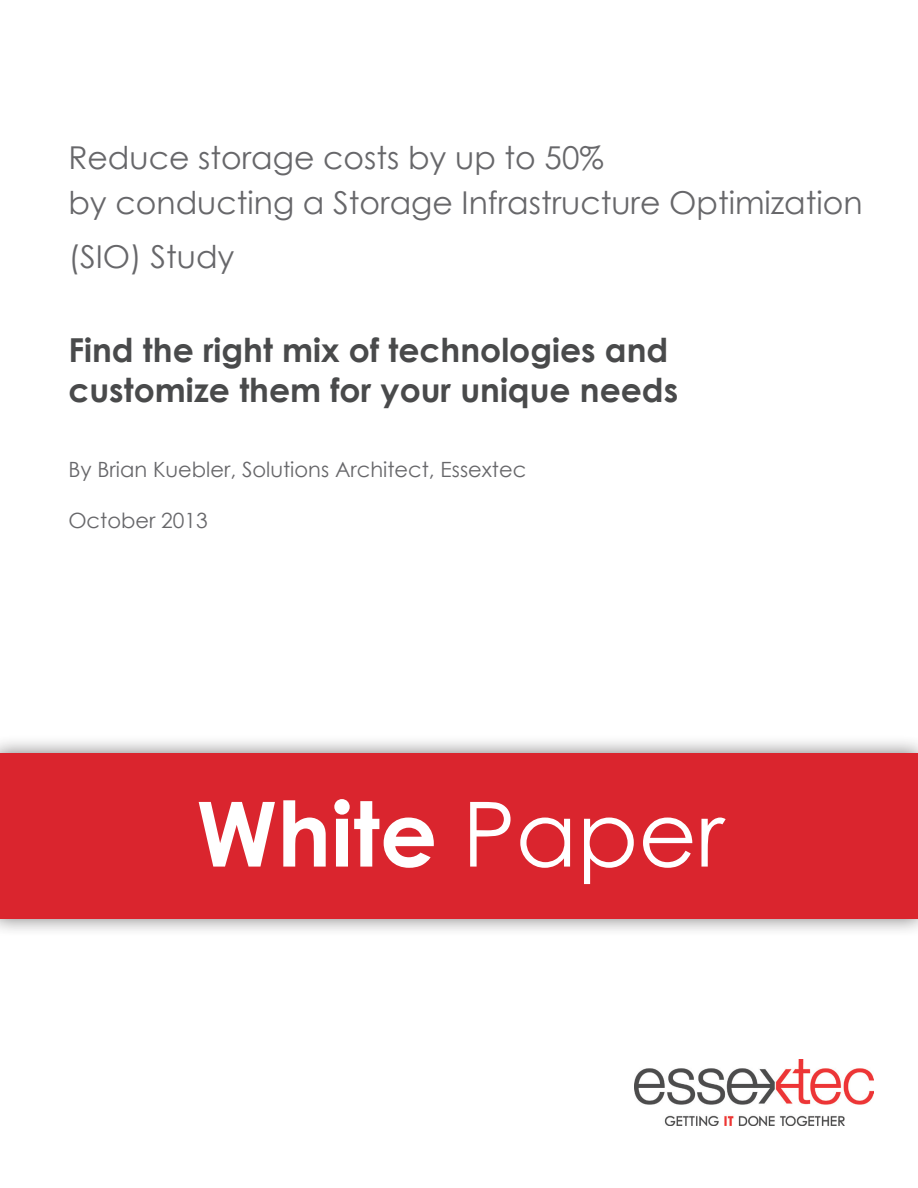
<style>
.page{position:relative;width:918px;height:1188px;background:#fff}
.page>*{position:absolute;margin:0;border:0;box-sizing:border-box;transform-origin:0 0}
.t1{font:700 90px "Century Gothic";color:#fff}
.t2{font:700 33px "Century Gothic";color:#494a4b}
.t3{font:31.5px/54px "Century Gothic";color:#67676a}
.t4{font:21px "Century Gothic";color:#67676a}
.s1{font-weight:400}
</style>
<div class="page">
<div style="left:0;top:735px;width:918px;height:202px;background:#231f20;opacity:.6"></div>
<div style="left:0;top:754px;width:918px;height:165px;background:#da252e"></div>
<img style="left:634px;top:1059px;width:239px;height:67px">
<p class="t3" style="left:68px;top:131px;width:537px">Reduce storage costs by up to 50%</p>
<p class="t3" style="left:68px;top:176px;width:796px">by conducting a Storage Infrastructure Optimization (SIO) Study</p>
<p class="t2" style="left:68px;top:325px;width:601px">Find the right mix of technologies and</p>
<p class="t2" style="left:68px;top:365px;width:611px">customize them for your unique needs</p>
<p class="t4" style="left:68px;top:455px;width:459px">By Brian Kuebler, Solutions Architect, Essextec</p>
<p class="t4" style="left:68px;top:505px;width:141px">October 2013</p>
<p class="t1" style="left:196px;top:766px;width:529px">White <span class="s1">Paper</span></p>
</div>
